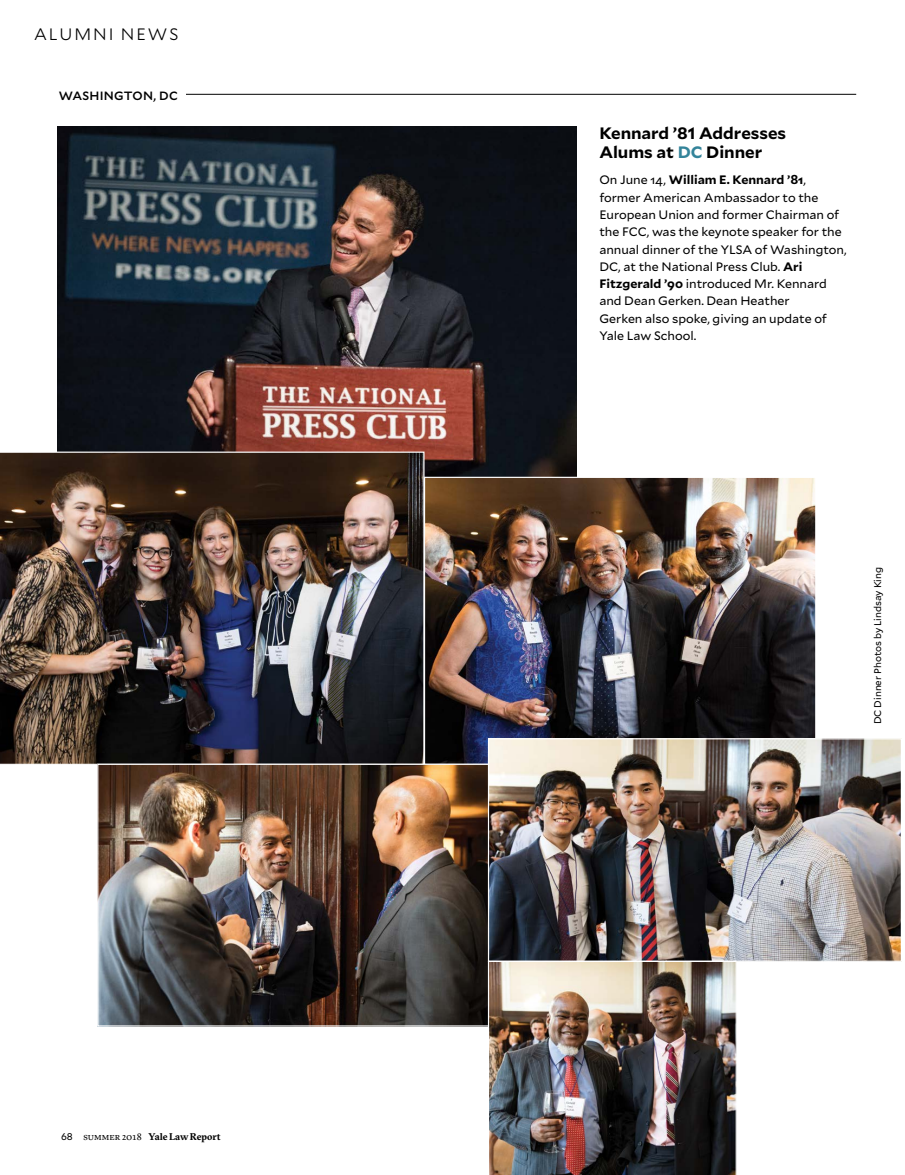
<style>
.page{position:relative;width:905px;height:1175px;background:#fff}
.page>*{position:absolute;margin:0;border:0;box-sizing:border-box;transform-origin:0 0}
.t1{font:700 16.5px/19.5px "Mallory";color:#000}
.t2{font:300 16.5px "Mallory";letter-spacing:.12em;color:#000}
.t3{font:12.15px/17.2px "Mallory";color:#000}
.t4{font:500 12px "Mallory";letter-spacing:.02em;color:#000}
.t5{font:9.75px "Mallory";color:#000}
.t6{font:700 9.75px "GT Sectra Trial";color:#000}
.s1{font-family:"Mallory";font-weight:400}
.s2{font-family:"Lyon Text";font-weight:400;font-size:9.45px}
.s3{font-family:"Lyon Text";font-weight:400}
.s4{color:#34849a}
.s5{font-weight:700}
</style>
<div class="page">
<hr style="left:71px;top:94px;width:785px;height:1px;background:#000">
<div style="left:59px;top:85px;width:127px;height:20px;background:#fff"></div>
<img style="left:58px;top:126px;width:519px;height:351px">
<img style="left:426px;top:479px;width:388px;height:284px">
<img style="left:0;top:451px;width:424px;height:314px">
<img style="left:99px;top:765px;width:389px;height:259px">
<div style="left:97px;top:763px;width:394px;height:263px;border:1px solid #fff"></div>
<img style="left:490px;top:740px;width:409px;height:219px">
<div style="left:488px;top:738px;width:413px;height:223px;border:1px solid #fff"></div>
<img style="left:488px;top:960px;width:248px;height:214px">
<h1 class="t2" style="left:34px;top:23px;width:146px">ALUMNI NEWS</h1>
<p class="t4" style="left:59px;top:87px;width:120px">WASHINGTON, DC</p>
<p class="t6" style="left:61px;top:1132px;width:161px"><span class="s1">68</span> <span class="s2">summer</span> <span class="s3">2018</span> Yale LawReport</p>
<h1 class="t1" style="left:599px;top:122px;width:188px">Kennard ’81 Addresses<br>Alums at <span class="s4">DC</span> Dinner</h1>
<p class="t3" style="left:599px;top:171px;width:249px">On June 14, <span class="s5">William E. Kennard ’81</span>, former American Ambassador to the European Union and former Chairman of the FCC, was the keynote speaker for the annual dinner of the YLSA of Washington, DC, at the National Press Club. <span class="s5">Ari Fitzgerald ’90</span> introduced Mr. Kennard and Dean Gerken. Dean Heather<br>Gerken also spoke, giving an update of Yale Law School.</p>
<p class="t5" style="left:870px;top:724px;width:158px;rotate:-90deg">DC Dinner Photos by Lindsay King</p>
</div>
